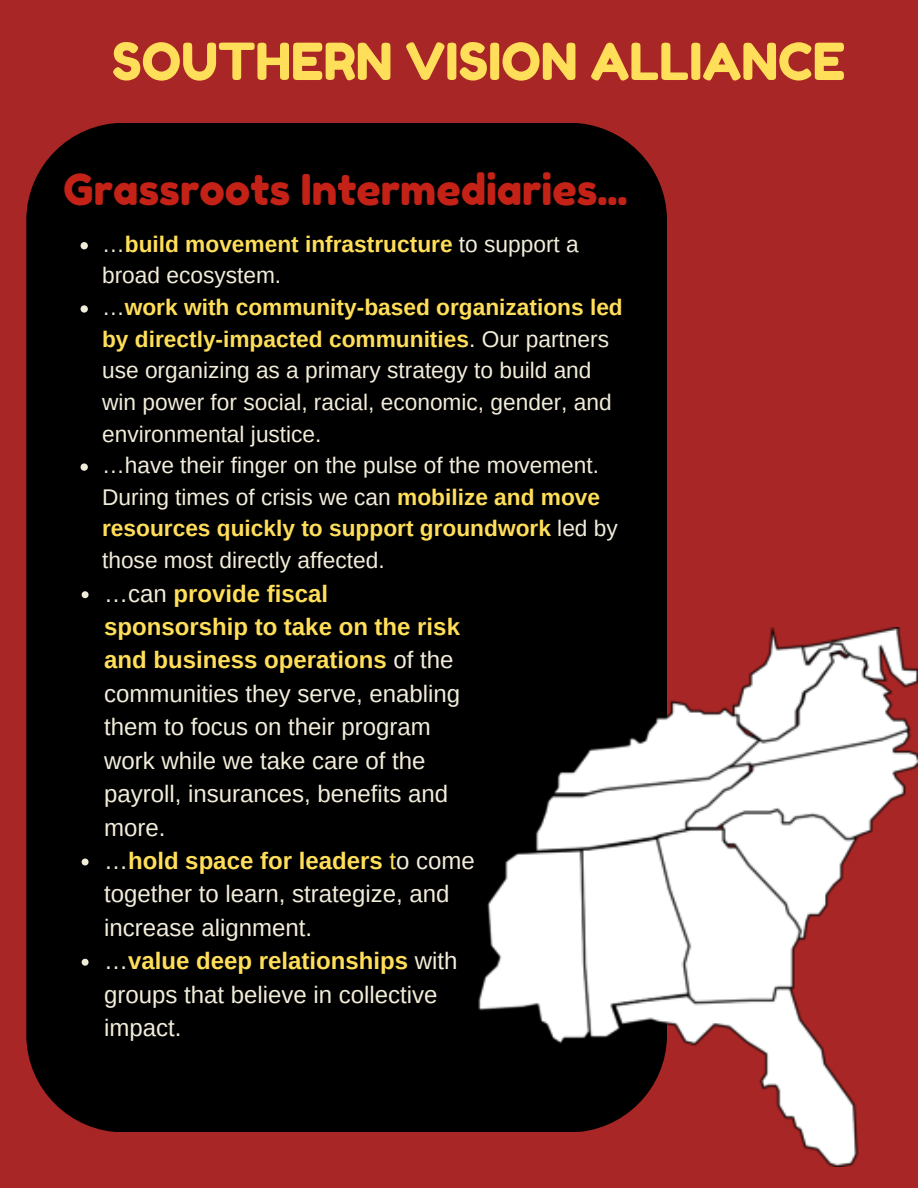
<style>
.page{position:relative;width:918px;height:1188px;background:#a82626}
.page>*{position:absolute;margin:0;border:0;box-sizing:border-box;transform-origin:0 0}
.t1{font:51px "Fredoka One";color:#ffde59}
.t2{font:42.45px "Fredoka One";color:#c42217}
.t3{font:24px/33.5px "Arimo";color:#f2eddb}
.t4{font:22.65px/31.7px "Arimo";color:#f2eddb}
.t5{font:700 22.65px/31.7px "Arimo";color:#ffde59}
.s1{font-weight:400;color:#f2eddb}
.s2{font-weight:700;color:#ffde59}
.s3{color:#ffde59}
</style>
<div class="page">
<div style="left:26px;top:123px;width:641px;height:1008px;background:#000;border-radius:98px"></div>
<img style="left:479px;top:628px;width:439px;height:538px">
<svg style="left:81px;top:242px;width:7px;height:7px"></svg>
<svg style="left:81px;top:305px;width:7px;height:8px"></svg>
<svg style="left:81px;top:463px;width:7px;height:8px"></svg>
<svg style="left:82px;top:591px;width:7px;height:7px"></svg>
<svg style="left:82px;top:859px;width:7px;height:6px"></svg>
<svg style="left:82px;top:959px;width:7px;height:7px"></svg>
<h2 class="t1" style="left:112px;top:30px;width:735px">SOUTHERN VISION ALLIANCE</h2>
<p class="t2" style="left:64px;top:164px;width:566px">Grassroots Intermediaries...</p>
<p class="t5" style="left:102px;top:228px;width:478px"><span class="s1">…</span>build movement infrastructure <span class="s1">to support a broad ecosystem.</span></p>
<p class="t4" style="left:102px;top:291px;width:522px">…<span class="s2">work with community-based organizations led by directly-impacted communities</span>. Our partners use organizing as a primary strategy to build and win power for social, racial, economic, gender, and environmental justice.</p>
<p class="t4" style="left:102px;top:450px;width:517px">…have their finger on the pulse of the movement.<br>During times of crisis we can <span class="s2">mobilize and move resources quickly to support groundwork</span> led by those most directly affected.</p>
<p class="t3" style="left:104px;top:577px;width:358px">…can <span class="s2">provide fiscal sponsorship to take on the risk and business operations</span> of the communities they serve, enabling them to focus on their program work while we take care of the payroll, insurances, benefits and more.</p>
<p class="t3" style="left:104px;top:844px;width:372px">…<span class="s2">hold space for leaders</span> <span class="s3">t</span>o come together to learn, strategize, and increase alignment.</p>
<p class="t3" style="left:104px;top:944px;width:355px">…<span class="s2">value deep relationships</span> with groups that believe in collective impact.</p>
</div>
